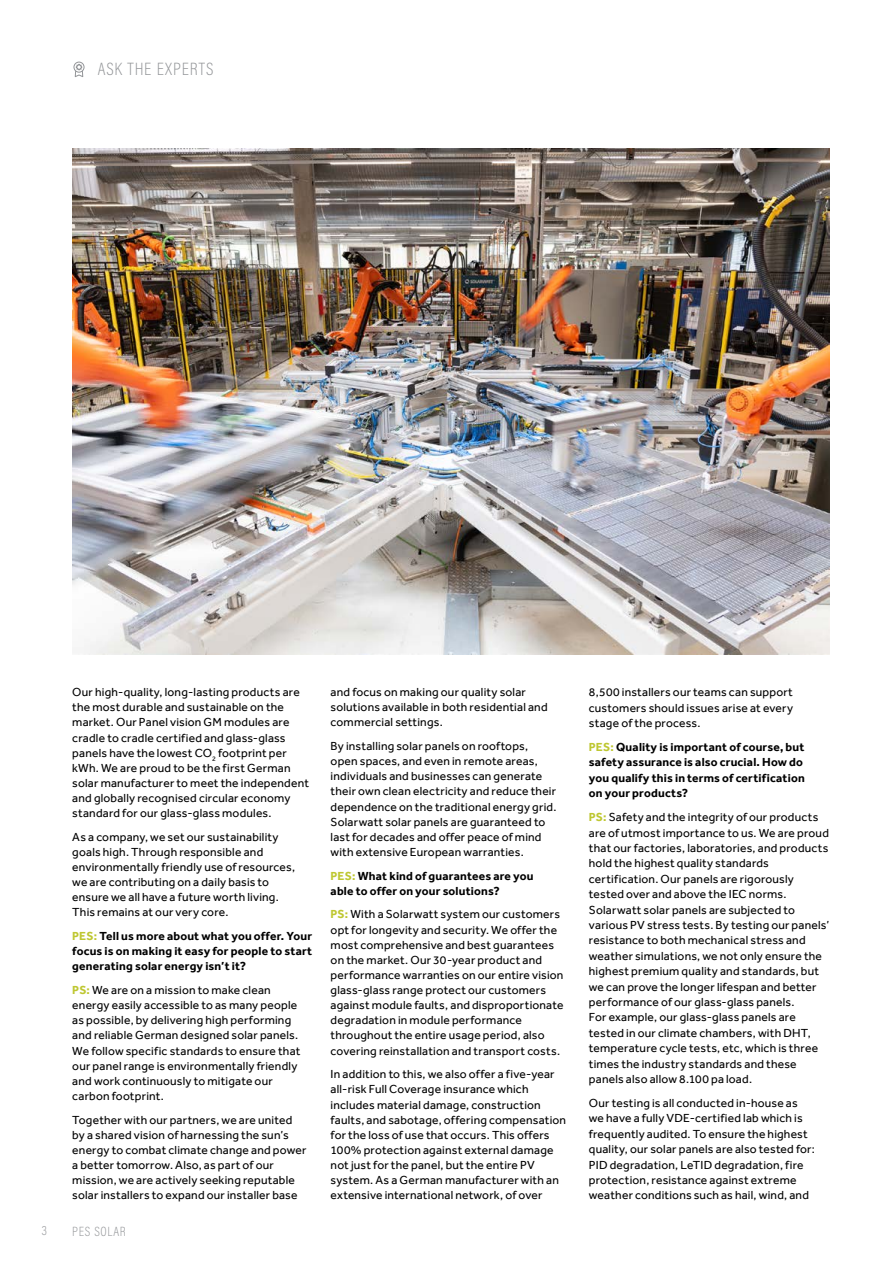
<style>
.page{position:relative;width:893px;height:1263px;background:#fff}
.page>*{position:absolute;margin:0;border:0;box-sizing:border-box;transform-origin:0 0}
.t1{font:200 18px "Acumin Pro Cond";letter-spacing:.06em;color:#939598}
.t2{font:200 13.5px "Acumin Pro Cond";letter-spacing:.05em;color:#939598}
.t3{font:12px/15.1px "Effra";letter-spacing:.015em;color:#000}
.t4{font:700 12px/15.1px "Effra";letter-spacing:.015em;color:#000}
.s1{color:#bec731}
.s2{font-weight:700;color:#bec731}
</style>
<div class="page">
<div style="left:74px;top:62px;width:10px;height:11px;border:1px solid #939598;border-radius:50%"></div>
<svg style="left:74px;top:63px;width:10px;height:14px"></svg>
<img style="left:72px;top:149px;width:757px;height:505px">
<h1 class="t1" style="left:98px;top:58px;width:117px">ASK THE EXPERTS</h1>
<p class="t3" style="left:72px;top:684px;width:238px">Our high-quality, long-lasting products are the most durable and sustainable on the market. Our Panel vision GM modules are cradle to cradle certified and glass-glass panels have the lowest CO<sub>2</sub> footprint per kWh. We are proud to be the first German solar manufacturer to meet the independent and globally recognised circular economy standard for our glass-glass modules.</p>
<p class="t3" style="left:72px;top:829px;width:224px">As a company, we set our sustainability goals high. Through responsible and environmentally friendly use of resources, we are contributing on a daily basis to ensure we all have a future worth living.<br>This remains at our very core.</p>
<p class="t4" style="left:72px;top:928px;width:241px;text-align:justify"><span class="s1">PES:</span> Tell us more about what you offer. Your focus is on making it easy for people to start generating solar energy isn’t it?</p>
<p class="t3" style="left:72px;top:982px;width:230px"><span class="s2">PS:</span> We are on a mission to make clean energy easily accessible to as many people as possible, by delivering high performing and reliable German designed solar panels.<br>We follow specific standards to ensure that our panel range is environmentally friendly and work continuously to mitigate our carbon footprint.</p>
<p class="t3" style="left:72px;top:1112px;width:236px">Together with our partners, we are united by a shared vision of harnessing the sun’s energy to combat climate change and power a better tomorrow. Also, as part of our mission, we are actively seeking reputable solar installers to expand our installer base</p>
<p class="t2" style="left:42px;top:1222px;width:7px">3</p>
<p class="t2" style="left:72px;top:1223px;width:55px">PES SOLAR</p>
<p class="t3" style="left:331px;top:684px;width:219px">and focus on making our quality solar solutions available in both residential and commercial settings.</p>
<p class="t3" style="left:331px;top:738px;width:227px">By installing solar panels on rooftops, open spaces, and even in remote areas, individuals and businesses can generate their own clean electricity and reduce their dependence on the traditional energy grid.<br>Solarwatt solar panels are guaranteed to last for decades and offer peace of mind with extensive European warranties.</p>
<p class="t4" style="left:331px;top:868px;width:204px"><span class="s1">PES:</span> What kind of guarantees are you able to offer on your solutions?</p>
<p class="t3" style="left:331px;top:907px;width:234px"><span class="s2">PS:</span> With a Solarwatt system our customers opt for longevity and security. We offer the most comprehensive and best guarantees on the market. Our 30-year product and performance warranties on our entire vision glass-glass range protect our customers against module faults, and disproportionate degradation in module performance throughout the entire usage period, also covering reinstallation and transport costs.</p>
<p class="t3" style="left:331px;top:1066px;width:237px">In addition to this, we also offer a five-year all-risk Full Coverage insurance which includes material damage, construction faults, and sabotage, offering compensation for the loss of use that occurs. This offers 100% protection against external damage not just for the panel, but the entire PV system. As a German manufacturer with an extensive international network, of over</p>
<p class="t3" style="left:589px;top:684px;width:206px;text-align:justify">8,500 installers our teams can support customers should issues arise at every stage of the process.</p>
<p class="t4" style="left:589px;top:739px;width:217px"><span class="s1">PES:</span> Quality is important of course, but safety assurance is also crucial. How do you qualify this in terms of certification on your products?</p>
<p class="t3" style="left:589px;top:809px;width:242px"><span class="s2">PS:</span> Safety and the integrity of our products are of utmost importance to us. We are proud that our factories, laboratories, and products hold the highest quality standards certification. Our panels are rigorously tested over and above the IEC norms.<br>Solarwatt solar panels are subjected to various PV stress tests. By testing our panels’ resistance to both mechanical stress and weather simulations, we not only ensure the highest premium quality and standards, but we can prove the longer lifespan and better performance of our glass-glass panels.<br>For example, our glass-glass panels are tested in our climate chambers, with DHT, temperature cycle tests, etc, which is three times the industry standards and these panels also allow 8.100 pa load.</p>
<p class="t3" style="left:589px;top:1095px;width:227px">Our testing is all conducted in-house as we have a fully VDE-certified lab which is frequently audited. To ensure the highest quality, our solar panels are also tested for:<br>PID degradation, LeTID degradation, fire protection, resistance against extreme weather conditions such as hail, wind, and</p>
</div>
